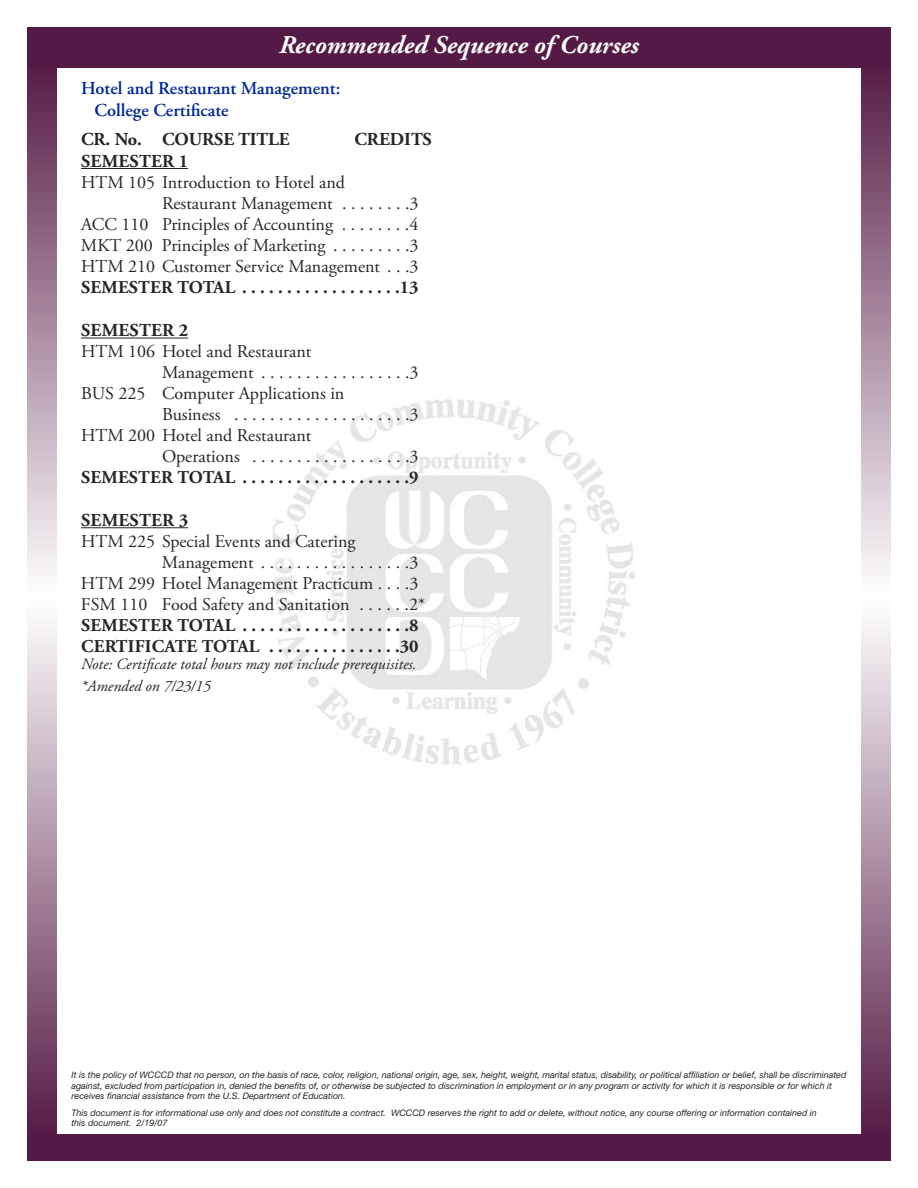
<style>
.page{position:relative;width:918px;height:1188px;background:#fff}
.page>*{position:absolute;margin:0;border:0;box-sizing:border-box;transform-origin:0 0}
.t1{font:italic 700 25.5px "Adobe Garamond Pro";color:#fff}
.t2{font:700 18.15px "Adobe Garamond Pro";letter-spacing:.015em;color:#272526}
.t3{font:600 18.15px/21.3px "Adobe Garamond Pro";color:#002991}
.t4{font:18px "Adobe Garamond Pro";color:#272526}
.t5{font:700 18px/21px "Adobe Garamond Pro";letter-spacing:.015em;color:#272526}
.t6{font:italic 15.75px/21.8px "Adobe Garamond Pro";color:#272526}
.t7{font:italic 9px/10.5px "Helvetica Neue";color:#272526}
</style>
<div class="page">
<img style="left:272px;top:399px;width:363px;height:366px">
<svg style="left:27px;top:68px;width:29px;height:1066px;background:#ab8da2"></svg>
<svg style="left:862px;top:68px;width:29px;height:1066px;background:#ab8da2"></svg>
<hr style="left:81px;top:168px;width:107px;height:1px;background:#272526">
<hr style="left:81px;top:338px;width:107px;height:1px;background:#272526">
<hr style="left:81px;top:527px;width:107px;height:1px;background:#272526">
<div style="left:27px;top:27px;width:864px;height:41px;background:#551945"></div>
<div style="left:27px;top:1134px;width:864px;height:27px;background:#551945"></div>
<h1 class="t1" style="left:279px;top:35px;width:361px">Recommended Sequence of Courses</h1>
<h2 class="t3" style="left:95px;top:79px;width:247px;text-indent:-14px">Hotel and Restaurant Management:<br>College Certificate</h2>
<h2 class="t2" style="left:81px;top:132px;width:210px">CR. No. COURSE TITLE</h2>
<h2 class="t2" style="left:354px;top:132px;width:79px">CREDITS</h2>
<h2 class="t2" style="left:81px;top:154px;width:109px">SEMESTER 1</h2>
<h3 class="t4" style="left:81px;top:175px;width:266px">HTM 105 Introduction to Hotel and</h3>
<h3 class="t4" style="left:162px;top:196px;width:258px">Restaurant Management . . . . . . . .3</h3>
<h3 class="t4" style="left:81px;top:217px;width:339px">ACC 110 Principles of Accounting . . . . . . . .4</h3>
<h3 class="t4" style="left:81px;top:238px;width:339px">MKT 200 Principles of Marketing . . . . . . . . .3</h3>
<h3 class="t4" style="left:81px;top:259px;width:339px">HTM 210 Customer Service Management . . .3</h3>
<h3 class="t5" style="left:81px;top:278px;width:339px">SEMESTER TOTAL . . . . . . . . . . . . . . . . . .13</h3>
<h2 class="t2" style="left:81px;top:323px;width:109px">SEMESTER 2</h2>
<h3 class="t4" style="left:81px;top:344px;width:232px">HTM 106 Hotel and Restaurant</h3>
<h3 class="t4" style="left:162px;top:365px;width:258px">Management . . . . . . . . . . . . . . . . .3</h3>
<h3 class="t4" style="left:81px;top:386px;width:265px">BUS 225 Computer Applications in</h3>
<h3 class="t4" style="left:162px;top:407px;width:258px">Business . . . . . . . . . . . . . . . . . . . .3</h3>
<h3 class="t4" style="left:81px;top:428px;width:232px">HTM 200 Hotel and Restaurant</h3>
<h3 class="t4" style="left:162px;top:449px;width:258px">Operations . . . . . . . . . . . . . . . . . .3</h3>
<h3 class="t5" style="left:81px;top:468px;width:339px">SEMESTER TOTAL . . . . . . . . . . . . . . . . . . .9</h3>
<h2 class="t2" style="left:81px;top:513px;width:109px">SEMESTER 3</h2>
<h3 class="t4" style="left:81px;top:534px;width:276px">HTM 225 Special Events and Catering</h3>
<h3 class="t4" style="left:162px;top:555px;width:258px">Management . . . . . . . . . . . . . . . . .3</h3>
<h3 class="t4" style="left:81px;top:576px;width:339px">HTM 299 Hotel Management Practicum . . . .3</h3>
<h3 class="t4" style="left:81px;top:597px;width:346px">FSM 110 Food Safety and Sanitation . . . . . .2*</h3>
<h3 class="t5" style="left:81px;top:616px;width:339px">SEMESTER TOTAL . . . . . . . . . . . . . . . . . . .8<br>CERTIFICATE TOTAL . . . . . . . . . . . . . . .30</h3>
<h3 class="t6" style="left:81px;top:655px;width:337px">Note: Certificate total hours may not include prerequisites. *Amended on 7/23/15</h3>
<p class="t7" style="left:71px;top:1071px;width:776px">It is the policy of WCCCD that no person, on the basis of race, color, religion, national origin, age, sex, height, weight, marital status, disability, or political affiliation or belief, shall be discriminated against, excluded from participation in, denied the benefits of, or otherwise be subjected to discrimination in employment or in any program or activity for which it is responsible or for which it receives financial assistance from the U.S. Department of Education.</p>
<p class="t7" style="left:71px;top:1108px;width:747px">This document is for informational use only and does not constitute a contract. WCCCD reserves the right to add or delete, without notice, any course offering or information contained in this document. 2/19/07</p>
</div>
